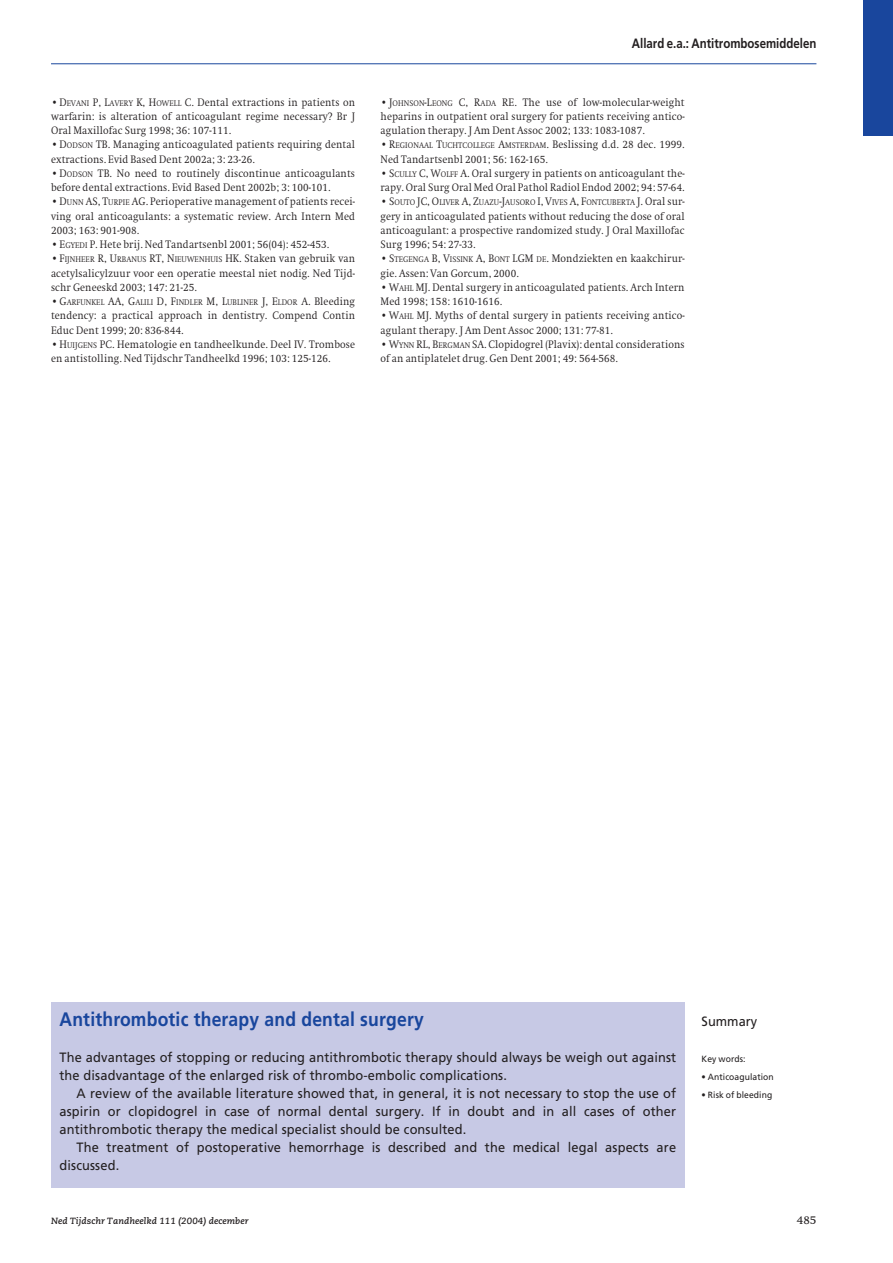
<style>
.page{position:relative;width:893px;height:1263px;background:#fff}
.page>*{position:absolute;margin:0;border:0;box-sizing:border-box;transform-origin:0 0}
.t1{font:700 19.5px "Frutiger";letter-spacing:.01em;color:#19469d;scale:.9 1}
.t2{font:13.5px/18px "Frutiger";letter-spacing:.01em;color:#231f20;scale:.95 1}
.t3{font:700 13.5px "Frutiger";color:#231f20;scale:.85 1}
.t4{font:12px "Swift";color:#231f20}
.t5{font:300 11.25px/14.2px "Swift";letter-spacing:.01em;color:#231f20;scale:.92 1}
.t6{font:9px "Frutiger";letter-spacing:.01em;color:#231f20;scale:.95 1}
.t7{font:italic 700 9px "Caecilia";letter-spacing:.01em;color:#231f20}
.t8{font:300 8.4px "Swift";letter-spacing:.015em;color:#231f20;scale:.92 1}
.s1{font-size:8.4px}
.s2{font-size:11.25px}
</style>
<div class="page">
<hr style="left:51px;top:64px;width:765px;height:1px;background:#19469d">
<div style="left:863px;top:0;width:30px;height:136px;background:#19469d"></div>
<div style="left:51px;top:1003px;width:634px;height:185px;background:#c7c9e5"></div>
<p class="t5" style="left:51px;top:96px;width:332px;text-align:justify">•D<span class="s1">EVANI</span> P, L<span class="s1">AVERY</span> K, H<span class="s1">OWELL</span> C. Dental extractions in patients on warfarin: is alteration of anticoagulant regime necessary? Br J Oral Maxillofac Surg 1998; 36: 107-111.</p>
<p class="t5" style="left:51px;top:139px;width:332px">•D<span class="s1">ODSON</span> TB. Managing anticoagulated patients requiring dental extractions. Evid Based Dent 2002a; 3: 23-26.</p>
<p class="t5" style="left:51px;top:167px;width:332px">•D<span class="s1">ODSON</span> TB. No need to routinely discontinue anticoagulants before dental extractions. Evid Based Dent 2002b; 3: 100-101.</p>
<p class="t5" style="left:51px;top:196px;width:332px;text-align:justify">•D<span class="s1">UNN</span> AS, T<span class="s1">URPIE</span> AG. Perioperative management of patients recei&shy;ving oral anticoagulants: a systematic review. Arch Intern Med 2003; 163: 901-908.</p>
<p class="t5" style="left:51px;top:238px;width:304px">•E<span class="s1">GYEDI</span> P. Hete brij. Ned Tandartsenbl 2001; 56(04): 452-453.</p>
<p class="t5" style="left:51px;top:253px;width:332px;text-align:justify">•F<span class="s1">IJNHEER</span> R, U<span class="s1">RBANUS</span> RT, N<span class="s1">IEUWENHUIS</span> HK. Staken van gebruik van acetylsalicylzuur voor een operatie meestal niet nodig. Ned Tijd&shy;schr Geneeskd 2003; 147: 21-25.</p>
<p class="t8" style="left:51px;top:299px;width:332px"><span class="s2">•G</span>ARFUNKEL <span class="s2">AA, G</span>ALILI <span class="s2">D, F</span>INDLER <span class="s2">M, L</span>UBLINER <span class="s2">J, E</span>LDOR <span class="s2">A. Bleeding</span></p>
<p class="t5" style="left:51px;top:310px;width:332px">tendency: a practical approach in dentistry. Compend Contin<br>Educ Dent 1999; 20: 836-844.</p>
<p class="t5" style="left:51px;top:338px;width:332px">•H<span class="s1">UIJGENS</span> PC. Hematologie en tandheelkunde. Deel IV. Trombose en antistolling. Ned Tijdschr Tandheelkd 1996; 103: 125-126.</p>
<p class="t3" style="left:632px;top:38px;width:219px">Allard e.a.: Antitrombosemiddelen</p>
<p class="t5" style="left:381px;top:96px;width:332px;text-align:justify">•J<span class="s1">OHNSON</span>-L<span class="s1">EONG</span> C, R<span class="s1">ADA</span> RE. The use of low-molecular-weight heparins in outpatient oral surgery for patients receiving antico&shy;agulation therapy. J Am Dent Assoc 2002; 133: 1083-1087.</p>
<p class="t5" style="left:381px;top:139px;width:332px">•R<span class="s1">EGIONAAL</span> T<span class="s1">UCHTCOLLEGE</span> A<span class="s1">MSTERDAM</span>. Beslissing d.d. 28 dec. 1999.<br>Ned Tandartsenbl 2001; 56: 162-165.</p>
<p class="t5" style="left:381px;top:167px;width:332px">•S<span class="s1">CULLY</span> C, W<span class="s1">OLFF</span> A. Oral surgery in patients on anticoagulant the&shy;rapy. Oral Surg Oral Med Oral Pathol Radiol Endod 2002; 94: 57-64.</p>
<p class="t8" style="left:381px;top:199px;width:332px"><span class="s2">•S</span>OUTO <span class="s2">JC, O</span>LIVER <span class="s2">A, Z</span>UAZU<span class="s2">-J</span>AUSORO <span class="s2">I, V</span>IVES <span class="s2">A, F</span>ONTCUBERTA <span class="s2">J. Oral sur-</span></p>
<p class="t5" style="left:381px;top:210px;width:332px;text-align:justify">gery in anticoagulated patients without reducing the dose of oral anticoagulant: a prospective randomized study. J Oral Maxillofac Surg 1996; 54: 27-33.</p>
<p class="t5" style="left:381px;top:253px;width:332px">•S<span class="s1">TEGENGA</span> B, V<span class="s1">ISSINK</span> A, B<span class="s1">ONT</span> LGM <span class="s1">DE</span>. Mondziekten en kaakchirur&shy;gie. Assen: Van Gorcum, 2000.</p>
<p class="t5" style="left:381px;top:281px;width:332px">•W<span class="s1">AHL</span> MJ. Dental surgery in anticoagulated patients. Arch Intern<br>Med 1998; 158: 1610-1616.</p>
<p class="t5" style="left:381px;top:310px;width:332px">•W<span class="s1">AHL</span> MJ. Myths of dental surgery in patients receiving antico&shy;agulant therapy. J Am Dent Assoc 2000; 131: 77-81.</p>
<p class="t5" style="left:381px;top:338px;width:332px">•W<span class="s1">YNN</span> RL, B<span class="s1">ERGMAN</span> SA. Clopidogrel (Plavix): dental considerations of an antiplatelet drug. Gen Dent 2001; 49: 564-568.</p>
<h1 class="t1" style="left:60px;top:1011px;width:406px">Antithrombotic therapy and dental surgery</h1>
<p class="t2" style="left:60px;top:1049px;width:651px">The advantages of stopping or reducing antithrombotic therapy should always be weigh out against the disadvantage of the enlarged risk of thrombo-embolic complications.</p>
<p class="t2" style="left:60px;top:1085px;width:651px;text-align:justify;text-indent:17px">A review of the available literature showed that, in general, it is not necessary to stop the use of aspirin or clopidogrel in case of normal dental surgery. If in doubt and in all cases of other antithrombotic therapy the medical specialist should be consulted.</p>
<p class="t2" style="left:60px;top:1139px;width:650px;text-indent:17px">The treatment of postoperative hemorrhage is described and the medical legal aspects are discussed.</p>
<p class="t2" style="left:702px;top:1013px;width:60px">Summary</p>
<p class="t6" style="left:702px;top:1055px;width:48px">Key words:</p>
<p class="t6" style="left:702px;top:1073px;width:77px">• Anticoagulation</p>
<p class="t6" style="left:702px;top:1091px;width:76px">• Risk of bleeding</p>
<p class="t7" style="left:51px;top:1217px;width:199px">Ned Tijdschr Tandheelkd 111 (2004) december</p>
<p class="t4" style="left:797px;top:1215px;width:21px">485</p>
</div>
